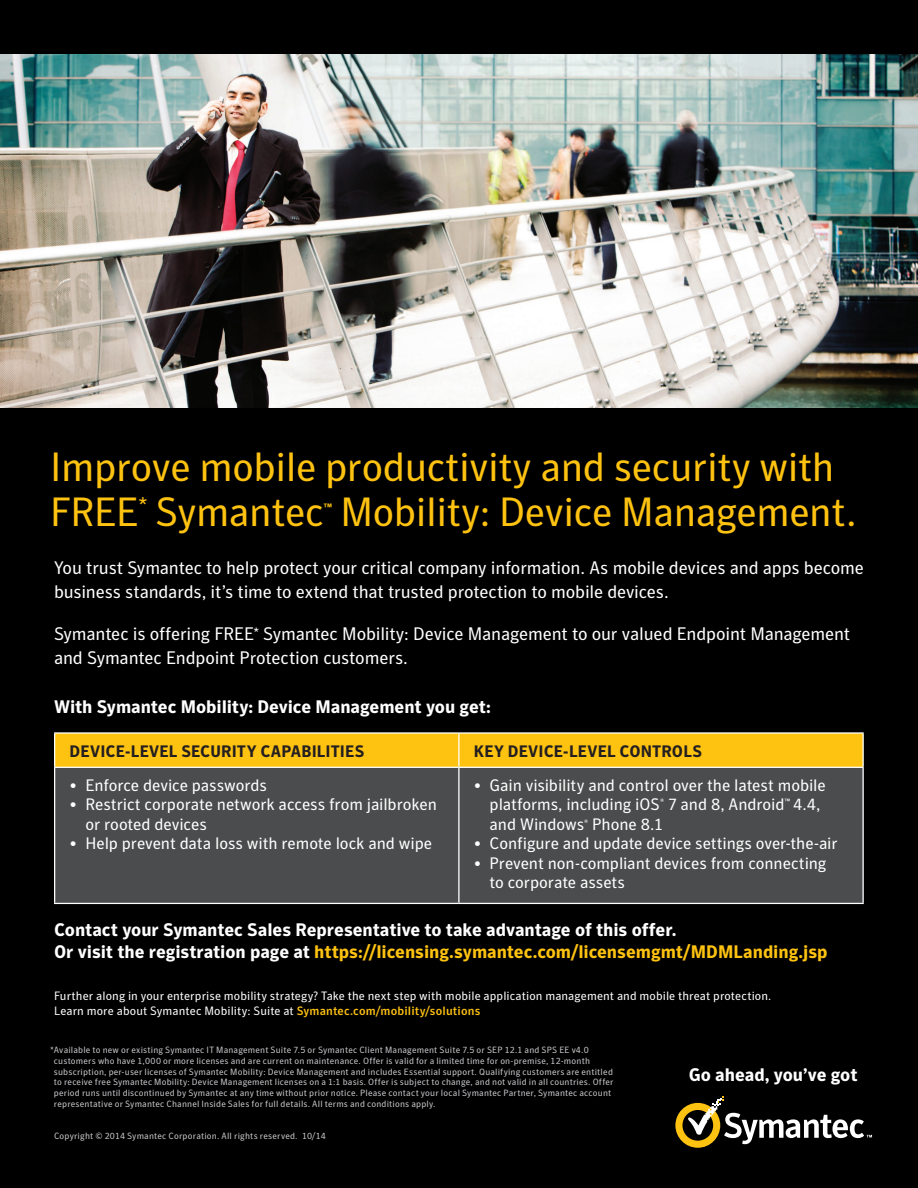
<style>
.page{position:relative;width:918px;height:1188px;background:#000001}
.page>*{position:absolute;margin:0;border:0;box-sizing:border-box;transform-origin:0 0}
.t1{font:40.5px/45px "Symantec Sans";letter-spacing:-.01em;color:#fec210}
.t2{font:18px/24px "Symantec Sans";letter-spacing:-.01em;color:#fff}
.t3{font:700 18px/22.5px "Symantec Sans";letter-spacing:-.005em;color:#fff}
.t4{font:16.5px/19.5px "Symantec Sans";letter-spacing:-.005em;color:#fff}
.t5{font:700 16.5px "Symantec Sans";letter-spacing:.005em;color:#231f20}
.t6{font:500 13.5px "Symantec Sans";color:#fec210}
.t7{font:12px/15.8px "Symantec Sans";letter-spacing:.01em;color:#fff}
.t8{font:9px/10.8px "Symantec Sans";letter-spacing:.02em;color:#c7c8ca}
.s1{color:#fec210}
.s2{font-weight:500;color:#fec210}
</style>
<div class="page">
<img style="left:0;top:54px;width:918px;height:354px">
<svg style="left:675px;top:1096px;width:197px;height:52px"></svg>
<div style="left:55px;top:734px;width:807px;height:33px;background:#fec210"></div>
<div style="left:55px;top:768px;width:807px;height:135px;background:#4b4c4d"></div>
<hr style="left:54px;top:732px;width:405px;height:2px;background:#fff">
<hr style="left:54px;top:734px;width:1px;height:33px;background:#fff">
<hr style="left:459px;top:732px;width:405px;height:2px;background:#fff">
<hr style="left:458px;top:734px;width:2px;height:33px;background:#fff">
<hr style="left:862px;top:734px;width:2px;height:33px;background:#fff">
<hr style="left:54px;top:767px;width:405px;height:1px;background:#fff">
<hr style="left:54px;top:768px;width:1px;height:135px;background:#fff">
<hr style="left:459px;top:767px;width:405px;height:1px;background:#fff">
<hr style="left:458px;top:768px;width:2px;height:135px;background:#fff">
<hr style="left:862px;top:768px;width:2px;height:135px;background:#fff">
<hr style="left:54px;top:903px;width:405px;height:1px;background:#fff">
<hr style="left:459px;top:903px;width:405px;height:1px;background:#fff">
<p class="t1" style="left:50px;top:444px;width:808px">Improve mobile productivity and security with<br>FREE<sup>*</sup> Symantec Mobility: Device Management.</p>
<p class="t6" style="left:324px;top:501px;width:10px">™</p>
<p class="t2" style="left:54px;top:556px;width:812px">You trust Symantec to help protect your critical company information. As mobile devices and apps become business standards, it’s time to extend that trusted protection to mobile devices.</p>
<p class="t2" style="left:54px;top:622px;width:798px">Symantec is offering FREE<sup>*</sup> Symantec Mobility: Device Management to our valued Endpoint Management and Symantec Endpoint Protection customers.</p>
<p class="t3" style="left:54px;top:696px;width:438px">With Symantec Mobility: Device Management you get:</p>
<p class="t5" style="left:70px;top:741px;width:296px">DEVICE-LEVEL SECURITY CAPABILITIES</p>
<p class="t5" style="left:474px;top:741px;width:230px">KEY DEVICE-LEVEL CONTROLS</p>
<p class="t4" style="left:70px;top:775px;width:199px">• Enforce device passwords</p>
<p class="t4" style="left:85px;top:795px;width:353px;text-indent:-16px">• Restrict corporate network access from jailbroken or rooted devices</p>
<p class="t4" style="left:70px;top:834px;width:364px">• Help prevent data loss with remote lock and wipe</p>
<p class="t4" style="left:490px;top:775px;width:338px;text-indent:-16px">• Gain visibility and control over the latest mobile platforms, including iOS<sup>®</sup> 7 and 8, Android<sup>™</sup> 4.4, and Windows<sup>®</sup> Phone 8.1</p>
<p class="t4" style="left:474px;top:834px;width:365px">• Configure and update device settings over-the-air</p>
<p class="t4" style="left:490px;top:853px;width:338px;text-indent:-16px">• Prevent non-compliant devices from connecting to corporate assets</p>
<p class="t3" style="left:54px;top:919px;width:775px">Contact your Symantec Sales Representative to take advantage of this offer.<br>Or visit the registration page at <span class="s1">https://licensing.symantec.com/licensemgmt/MDMLanding.jsp</span></p>
<p class="t7" style="left:54px;top:987px;width:719px">Further along in your enterprise mobility strategy? Take the next step with mobile application management and mobile threat protection.<br>Learn more about Symantec Mobility: Suite at <span class="s2">Symantec.com/mobility/solutions</span></p>
<p class="t8" style="left:54px;top:1044px;width:561px;text-indent:-4px">*Available to new or existing Symantec IT Management Suite 7.5 or Symantec Client Management Suite 7.5 or SEP 12.1 and SPS EE v4.0 customers who have 1,000 or more licenses and are current on maintenance. Offer is valid for a limited time for on-premise, 12-month subscription, per-user licenses of Symantec Mobility: Device Management and includes Essential support. Qualifying customers are entitled to receive free Symantec Mobility: Device Management licenses on a 1:1 basis. Offer is subject to change, and not valid in all countries. Offer period runs until discontinued by Symantec at any time without prior notice. Please contact your local Symantec Partner, Symantec account representative or Symantec Channel Inside Sales for full details. All terms and conditions apply.</p>
<p class="t8" style="left:54px;top:1130px;width:273px">Copyright © 2014 Symantec Corporation. All rights reserved. 10/14</p>
<p class="t3" style="left:689px;top:1064px;width:170px">Go ahead, you’ve got</p>
</div>
